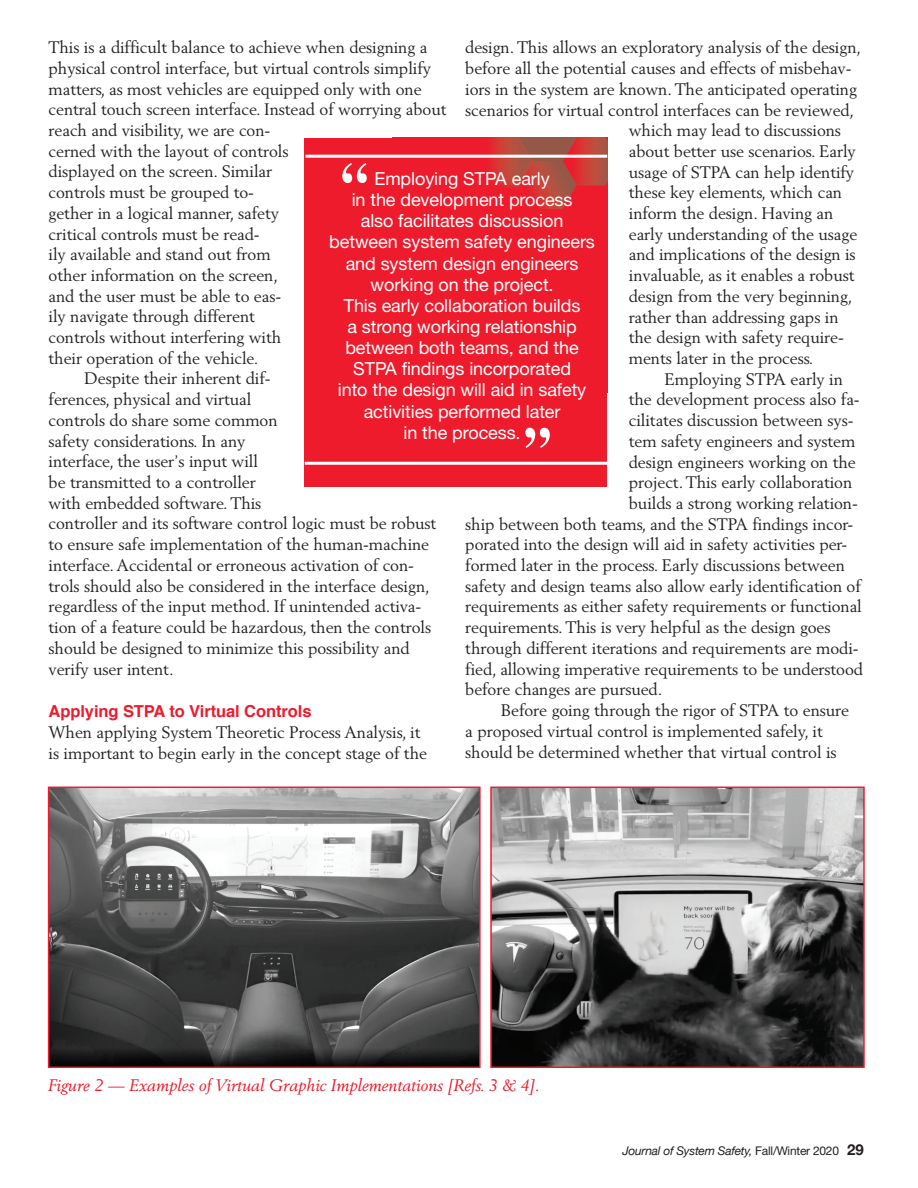
<style>
.page{position:relative;width:918px;height:1188px;background:#fff}
.page>*{position:absolute;margin:0;border:0;box-sizing:border-box;transform-origin:0 0}
.t1{font:700 60px "Times";color:#fff;scale:.9 1}
.t2{font:18px/21.1px "Helvetica Neue";letter-spacing:-.005em;color:#fff;text-align:center}
.t3{font:16.5px/21.1px "Berling";letter-spacing:-.005em;color:#231f20}
.t4{font:italic 16.5px "Berling";color:#ee1b2c}
.t5{font:700 16.5px "Helvetica";letter-spacing:-.005em;color:#ee1b2c}
.t6{font:italic 12px "Helvetica Neue";letter-spacing:-.02em;color:#231f20}
.s1{font-style:normal}
.s2{font-weight:700;font-style:normal;font-size:15px}
</style>
<div class="page">
<img style="left:51px;top:790px;width:427px;height:275px">
<div style="left:48px;top:787px;width:433px;height:281px;border:2px solid #ee1b2c"></div>
<img style="left:493px;top:790px;width:369px;height:275px">
<div style="left:490px;top:787px;width:375px;height:281px;border:2px solid #ee1b2c"></div>
<div style="left:305px;top:138px;width:302px;height:349px;background:#ee1b2c"></div>
<img style="left:393px;top:138px;width:214px;height:71px">
<hr style="left:305px;top:155px;width:302px;height:3px;background:#fff">
<hr style="left:305px;top:462px;width:302px;height:3px;background:#fff">
<p class="t3" style="left:49px;top:37px;width:380px">This is a difficult balance to achieve when designing a</p>
<p class="t3" style="left:49px;top:57px;width:384px">physical control interface, but virtual controls simplify</p>
<p class="t3" style="left:49px;top:78px;width:375px">matters, as most vehicles are equipped only with one</p>
<p class="t3" style="left:49px;top:99px;width:399px">central touch screen interface. Instead of worrying about</p>
<p class="t3" style="left:49px;top:119px;width:223px">reach and visibility, we are con-</p>
<p class="t3" style="left:49px;top:140px;width:241px">cerned with the layout of controls</p>
<p class="t3" style="left:49px;top:161px;width:225px">displayed on the screen. Similar</p>
<p class="t3" style="left:49px;top:182px;width:207px">controls must be grouped to-</p>
<p class="t3" style="left:49px;top:202px;width:232px">gether in a logical manner, safety</p>
<p class="t3" style="left:49px;top:223px;width:213px">critical controls must be read-</p>
<p class="t3" style="left:49px;top:244px;width:224px">ily available and stand out from</p>
<p class="t3" style="left:49px;top:264px;width:231px">other information on the screen,</p>
<p class="t3" style="left:49px;top:285px;width:234px">and the user must be able to eas-</p>
<p class="t3" style="left:49px;top:306px;width:208px">ily navigate through different</p>
<p class="t3" style="left:49px;top:326px;width:234px">controls without interfering with</p>
<p class="t3" style="left:49px;top:347px;width:211px">their operation of the vehicle.</p>
<p class="t3" style="left:84px;top:368px;width:188px">Despite their inherent dif-</p>
<p class="t3" style="left:49px;top:389px;width:204px">ferences, physical and virtual</p>
<p class="t3" style="left:49px;top:409px;width:230px">controls do share some common</p>
<p class="t3" style="left:49px;top:430px;width:198px">safety considerations. In any</p>
<p class="t3" style="left:49px;top:451px;width:211px">interface, the user’s input will</p>
<p class="t3" style="left:49px;top:471px;width:209px">be transmitted to a controller</p>
<p class="t3" style="left:49px;top:492px;width:214px">with embedded software. This</p>
<p class="t3" style="left:49px;top:513px;width:389px">controller and its software control logic must be robust</p>
<p class="t3" style="left:49px;top:534px;width:382px">to ensure safe implementation of the human-machine</p>
<p class="t3" style="left:49px;top:554px;width:367px">interface. Accidental or erroneous activation of con-</p>
<p class="t3" style="left:49px;top:575px;width:383px">trols should also be considered in the interface design,</p>
<p class="t3" style="left:49px;top:596px;width:374px">regardless of the input method. If unintended activa-</p>
<p class="t3" style="left:49px;top:616px;width:384px">tion of a feature could be hazardous, then the controls</p>
<p class="t3" style="left:49px;top:637px;width:363px">should be designed to minimize this possibility and</p>
<p class="t3" style="left:49px;top:658px;width:127px">verify user intent.</p>
<p class="t5" style="left:49px;top:698px;width:264px">Applying STPA to Virtual Controls</p>
<p class="t3" style="left:49px;top:722px;width:380px">When applying System Theoretic Process Analysis, it is important to begin early in the concept stage of the</p>
<p class="t3" style="left:465px;top:37px;width:397px">design. This allows an exploratory analysis of the design,</p>
<p class="t3" style="left:465px;top:58px;width:388px">before all the potential causes and effects of misbehav-</p>
<p class="t3" style="left:465px;top:78px;width:393px">iors in the system are known. The anticipated operating</p>
<p class="t3" style="left:465px;top:99px;width:390px">scenarios for virtual control interfaces can be reviewed,</p>
<p class="t3" style="left:629px;top:120px;width:214px">which may lead to discussions</p>
<p class="t3" style="left:629px;top:140px;width:229px">about better use scenarios. Early</p>
<p class="t3" style="left:629px;top:161px;width:227px">usage of STPA can help identify</p>
<p class="t3" style="left:629px;top:182px;width:215px">these key elements, which can</p>
<p class="t3" style="left:629px;top:202px;width:206px">inform the design. Having an</p>
<p class="t3" style="left:629px;top:223px;width:230px">early understanding of the usage</p>
<p class="t3" style="left:629px;top:244px;width:228px">and implications of the design is</p>
<p class="t3" style="left:629px;top:265px;width:227px">invaluable, as it enables a robust</p>
<p class="t3" style="left:629px;top:285px;width:225px">design from the very beginning,</p>
<p class="t3" style="left:629px;top:306px;width:211px">rather than addressing gaps in</p>
<p class="t3" style="left:629px;top:327px;width:217px">the design with safety require-</p>
<p class="t3" style="left:629px;top:347px;width:186px">ments later in the process.</p>
<p class="t3" style="left:664px;top:368px;width:180px">Employing STPA early in</p>
<p class="t3" style="left:629px;top:389px;width:232px">the development process also fa-</p>
<p class="t3" style="left:629px;top:410px;width:226px">cilitates discussion between sys-</p>
<p class="t3" style="left:629px;top:430px;width:228px">tem safety engineers and system</p>
<p class="t3" style="left:629px;top:451px;width:228px">design engineers working on the</p>
<p class="t3" style="left:629px;top:472px;width:225px">project. This early collaboration</p>
<p class="t3" style="left:629px;top:492px;width:231px">builds a strong working relation-</p>
<p class="t3" style="left:465px;top:513px;width:389px">ship between both teams, and the STPA findings incor-</p>
<p class="t3" style="left:465px;top:534px;width:383px">porated into the design will aid in safety activities per-</p>
<p class="t3" style="left:465px;top:555px;width:381px">formed later in the process. Early discussions between</p>
<p class="t3" style="left:465px;top:575px;width:397px">safety and design teams also allow early identification of</p>
<p class="t3" style="left:465px;top:596px;width:398px">requirements as either safety requirements or functional</p>
<p class="t3" style="left:465px;top:617px;width:367px">requirements. This is very helpful as the design goes</p>
<p class="t3" style="left:465px;top:637px;width:395px">through different iterations and requirements are modi-</p>
<p class="t3" style="left:465px;top:658px;width:399px">fied, allowing imperative requirements to be understood</p>
<p class="t3" style="left:465px;top:679px;width:199px">before changes are pursued.</p>
<p class="t3" style="left:501px;top:699px;width:350px">Before going through the rigor of STPA to ensure</p>
<p class="t3" style="left:465px;top:721px;width:359px">a proposed virtual control is implemented safely, it</p>
<p class="t3" style="left:465px;top:742px;width:373px">should be determined whether that virtual control is</p>
<h1 class="t1" style="left:341px;top:127px;width:31px">“</h1>
<p class="t2" style="left:329px;top:168px;width:267px">Employing STPA early<br>in the development process<br>also facilitates discussion between system safety engineers and system design engineers working on the project.<br>This early collaboration builds<br>a strong working relationship between both teams, and the<br>STPA findings incorporated<br>into the design will aid in safety activities performed later<br>in the process.</p>
<h1 class="t1" style="left:552px;top:484px;width:31px;rotate:-180deg">“</h1>
<p class="t4" style="left:48px;top:1075px;width:494px">Figure 2 — Examples of Virtual Graphic Implementations [Refs. 3 &amp; 4].</p>
<p class="t6" style="left:622px;top:1142px;width:243px">Journal of System Safety, <span class="s1">Fall/Winter 2020</span> <span class="s2">29</span></p>
</div>
